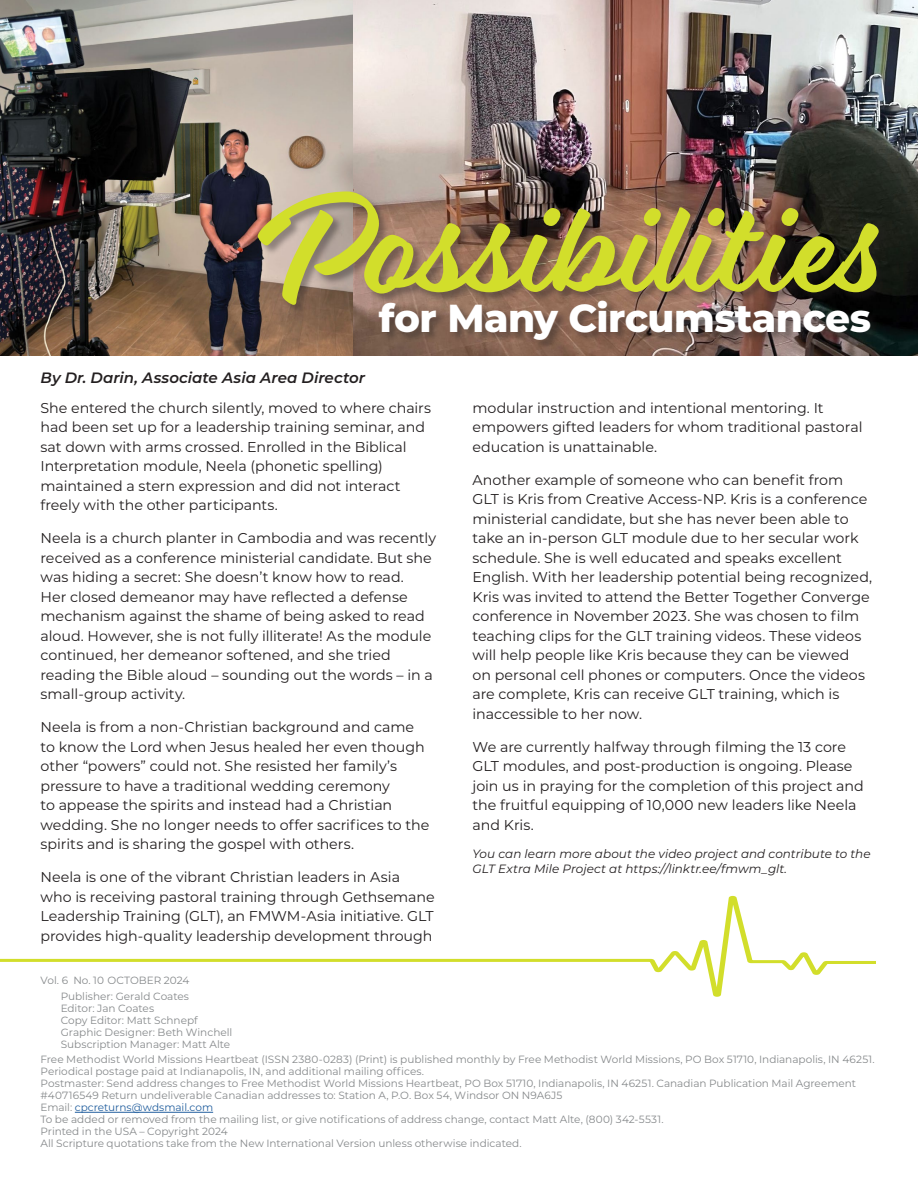
<style>
.page{position:relative;width:918px;height:1188px;background:#fff}
.page>*{position:absolute;margin:0;border:0;box-sizing:border-box;transform-origin:0 0}
.t1{font:131.25px "Eds Market Main Script";letter-spacing:.01em;color:#d2de2b}
.t2{font:800 39px "Montserrat";letter-spacing:-.015em;color:#fff}
.t3{font:italic 600 15px "Montserrat";letter-spacing:.005em;color:#231f20}
.t4{font:14.25px/19.5px "Montserrat";color:#231f20}
.t5{font:italic 12px/15px "Montserrat";letter-spacing:.005em;color:#231f20}
.t6{font:10.5px/12px "Montserrat";color:#86898b}
.s1{color:#215e9e}
</style>
<div class="page">
<img style="left:0;top:0;width:353px;height:355px">
<img style="left:353px;top:0;width:565px;height:355px">
<svg style="left:0;top:895px;width:876px;height:102px"></svg>
<hr style="left:75px;top:1112px;width:138px;height:1px;background:#215e9e">
<div style="left:379px;top:300px;width:502px;height:51px;background:#231f20;opacity:.4"></div>
<div style="left:257px;top:191px;width:632px;height:124px;background:#231f20;opacity:.4"></div>
<h1 class="t1" style="left:255px;top:168px;width:629px">Possibilities</h1>
<h2 class="t2" style="left:379px;top:289px;width:494px">for Many Circumstances</h2>
<p class="t3" style="left:40px;top:367px;width:326px">By Dr. Darin, Associate Asia Area Director</p>
<p class="t4" style="left:40px;top:397px;width:392px">She entered the church silently, moved to where chairs had been set up for a leadership training seminar, and sat down with arms crossed. Enrolled in the Biblical Interpretation module, Neela (phonetic spelling) maintained a stern expression and did not interact freely with the other participants.</p>
<p class="t4" style="left:40px;top:528px;width:397px">Neela is a church planter in Cambodia and was recently received as a conference ministerial candidate. But she was hiding a secret: She doesn’t know how to read.<br>Her closed demeanor may have reflected a defense mechanism against the shame of being asked to read aloud. However, she is not fully illiterate! As the module continued, her demeanor softened, and she tried reading the Bible aloud – sounding out the words – in a small-group activity.</p>
<p class="t4" style="left:40px;top:717px;width:391px">Neela is from a non-Christian background and came to know the Lord when Jesus healed her even though other “powers” could not. She resisted her family’s pressure to have a traditional wedding ceremony<br>to appease the spirits and instead had a Christian wedding. She no longer needs to offer sacrifices to the spirits and is sharing the gospel with others.</p>
<p class="t4" style="left:40px;top:867px;width:396px">Neela is one of the vibrant Christian leaders in Asia who is receiving pastoral training through Gethsemane Leadership Training (GLT), an FMWM-Asia initiative. GLT provides high-quality leadership development through</p>
<p class="t4" style="left:472px;top:397px;width:392px">modular instruction and intentional mentoring. It empowers gifted leaders for whom traditional pastoral education is unattainable.</p>
<p class="t4" style="left:472px;top:469px;width:401px">Another example of someone who can benefit from GLT is Kris from Creative Access-NP. Kris is a conference ministerial candidate, but she has never been able to take an in-person GLT module due to her secular work schedule. She is well educated and speaks excellent English. With her leadership potential being recognized, Kris was invited to attend the Better Together Converge conference in November 2023. She was chosen to film teaching clips for the GLT training videos. These videos will help people like Kris because they can be viewed<br>on personal cell phones or computers. Once the videos are complete, Kris can receive GLT training, which is inaccessible to her now.</p>
<p class="t4" style="left:472px;top:736px;width:393px">We are currently halfway through filming the 13 core GLT modules, and post-production is ongoing. Please join us in praying for the completion of this project and the fruitful equipping of 10,000 new leaders like Neela and Kris.</p>
<p class="t5" style="left:472px;top:846px;width:400px">You can learn more about the video project and contribute to the<br>GLT Extra Mile Project at https://linktr.ee/fmwm_glt.</p>
<p class="t6" style="left:40px;top:972px;width:150px;line-height:15.5px;text-align:right">Vol. 6 No. 10 OCTOBER 2024<br>Publisher: Gerald Coates</p>
<p class="t6" style="left:61px;top:1002px;width:173px">Editor: Jan Coates<br>Copy Editor: Matt Schnepf<br>Graphic Designer: Beth Winchell<br>Subscription Manager: Matt Alte</p>
<p class="t6" style="left:41px;top:1053px;width:836px">Free Methodist World Missions Heartbeat (ISSN 2380-0283) (Print) is published monthly by Free Methodist World Missions, PO Box 51710, Indianapolis, IN 46251.<br>Periodical postage paid at Indianapolis, IN, and additional mailing offices.<br>Postmaster: Send address changes to Free Methodist World Missions Heartbeat, PO Box 51710, Indianapolis, IN 46251. Canadian Publication Mail Agreement #40716549 Return undeliverable Canadian addresses to: Station A, P.O. Box 54, Windsor ON N9A6J5<br>Email: <span class="s1">cpcreturns@wdsmail.com<br></span>To be added or removed from the mailing list, or give notifications of address change, contact Matt Alte, (800) 342-5531.<br>Printed in the USA – Copyright 2024<br>All Scripture quotations take from the New International Version unless otherwise indicated.</p>
</div>
